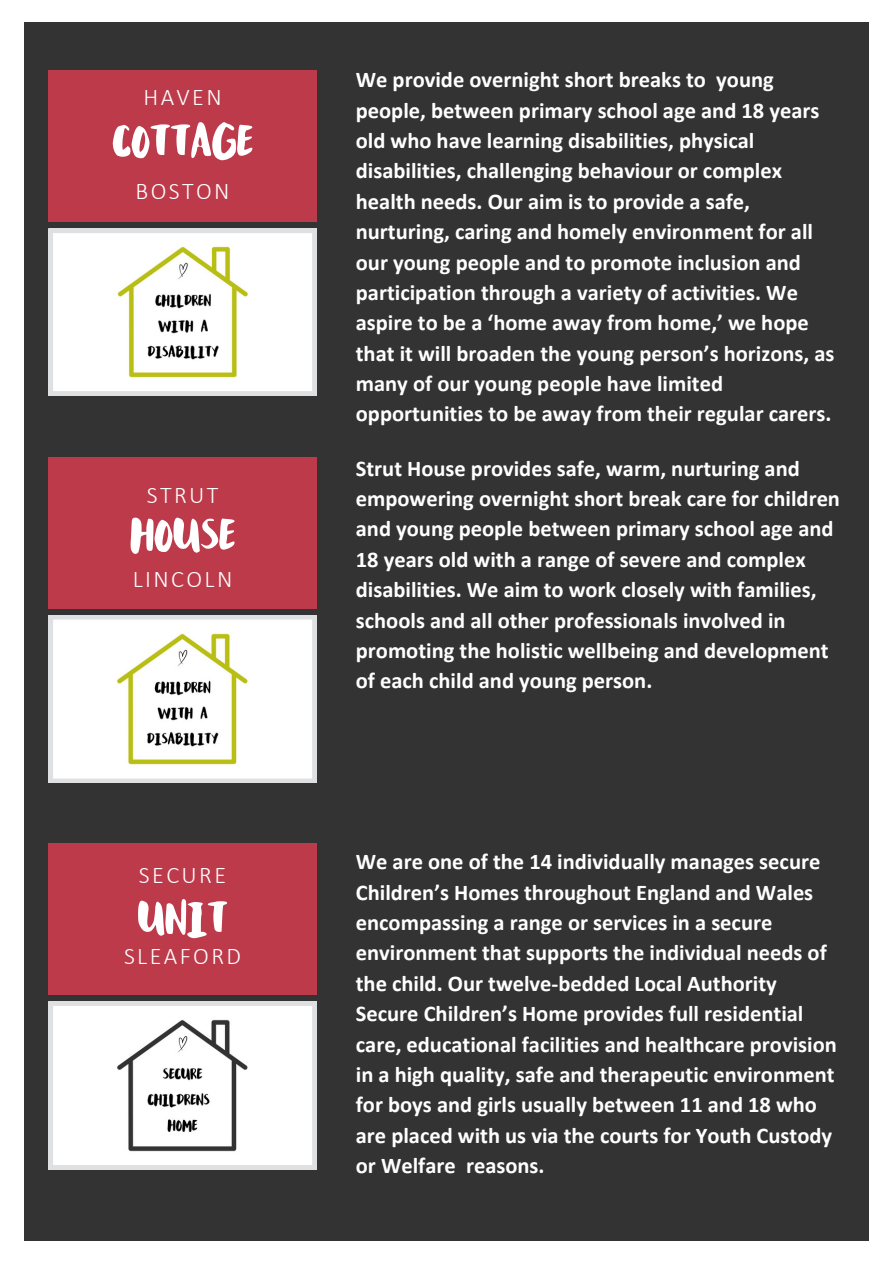
<style>
.page{position:relative;width:894px;height:1264px;background:#fff}
.page>*{position:absolute;margin:0;border:0;box-sizing:border-box;transform-origin:0 0}
.t1{font:54px "Mix Brush";color:#fff}
.t2{font:300 24px "Calibri";letter-spacing:.1em;color:#fff}
.t3{font:700 22.5px/30.3px "Calibri";color:#fff}
</style>
<div class="page">
<div style="left:25px;top:23px;width:843px;height:1217px;background:#333"></div>
<div style="left:49px;top:843px;width:267px;height:151px;background:#bd3a4b"></div>
<svg style="left:49px;top:615px;width:267px;height:167px;background:#f2f3ea"></svg>
<svg style="left:49px;top:1001px;width:267px;height:168px;background:#ececed"></svg>
<div style="left:49px;top:71px;width:267px;height:151px;background:#bd3a4b"></div>
<svg style="left:49px;top:229px;width:267px;height:166px;background:#f2f3ea"></svg>
<div style="left:49px;top:457px;width:267px;height:151px;background:#bd3a4b"></div>
<p class="t2" style="left:143px;top:87px;width:80px">HAVEN</p>
<p class="t1" style="left:112px;top:122px;width:142px">COTTAGE</p>
<h2 class="t2" style="left:135px;top:181px;width:96px">BOSTON</h2>
<h2 class="t2" style="left:147px;top:485px;width:73px">STRUT</h2>
<h1 class="t1" style="left:130px;top:516px;width:107px">HOUSE</h1>
<h2 class="t2" style="left:133px;top:569px;width:101px">LINCOLN</h2>
<p class="t2" style="left:139px;top:864px;width:89px">SECURE</p>
<p class="t1" style="left:137px;top:899px;width:92px">UNIT</p>
<h2 class="t2" style="left:124px;top:946px;width:119px">SLEAFORD</h2>
<h1 class="t3" style="left:356px;top:66px;width:480px">We provide overnight short breaks to young people, between primary school age and 18 years old who have learning disabilities, physical disabilities, challenging behaviour or complex health needs. Our aim is to provide a safe, nurturing, caring and homely environment for all our young people and to promote inclusion and participation through a variety of activities. We aspire to be a ‘home away from home,’ we hope that it will broaden the young person’s horizons, as many of our young people have limited opportunities to be away from their regular carers.</h1>
<p class="t3" style="left:356px;top:455px;width:485px">Strut House provides safe, warm, nurturing and empowering overnight short break care for children and young people between primary school age and 18 years old with a range of severe and complex disabilities. We aim to work closely with families, schools and all other professionals involved in promoting the holistic wellbeing and development of each child and young person.</p>
<p class="t3" style="left:356px;top:848px;width:482px">We are one of the 14 individually manages secure Children’s Homes throughout England and Wales encompassing a range or services in a secure environment that supports the individual needs of the child. Our twelve-bedded Local Authority Secure Children’s Home provides full residential care, educational facilities and healthcare provision in a high quality, safe and therapeutic environment for boys and girls usually between 11 and 18 who are placed with us via the courts for Youth Custody or Welfare reasons.</p>
</div>
